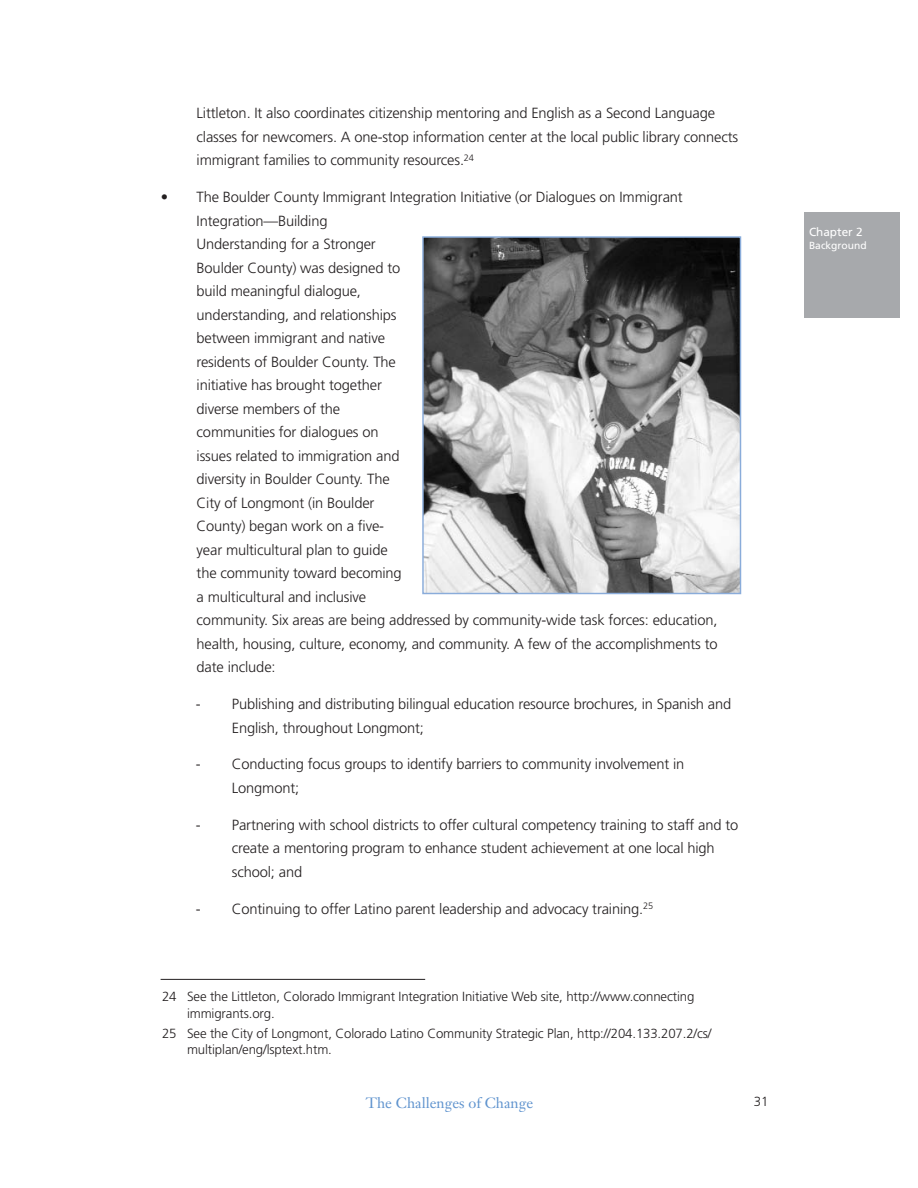
<style>
.page{position:relative;width:918px;height:1188px;background:#fff}
.page>*{position:absolute;margin:0;border:0;box-sizing:border-box;transform-origin:0 0}
.t1{font:300 14.7px/23.5px "Frutiger";letter-spacing:-.01em;color:#231f20}
.t2{font:14.7px "Janson Text";color:#5f93ce}
.t3{font:300 13.2px/16.2px "Frutiger";letter-spacing:-.01em;color:#231f20}
.t4{font:11.7px "Frutiger";color:#fff}
.t5{font:10.35px "Frutiger";color:#fff}
</style>
<div class="page">
<div style="left:805px;top:212px;width:95px;height:106px;background:#a7a9ac"></div>
<hr style="left:161px;top:979px;width:264px;height:1px;background:#231f20">
<img style="left:424px;top:238px;width:315px;height:354px">
<div style="left:422px;top:236px;width:319px;height:358px;border:1px solid #8aacda"></div>
<p class="t1" style="left:197px;top:102px;width:543px">Littleton. It also coordinates citizenship mentoring and English as a Second Language classes for newcomers. A one-stop information center at the local public library connects immigrant families to community resources.<sup>24</sup></p>
<p class="t1" style="left:197px;top:186px;width:523px;text-indent:-36px">• The Boulder County Immigrant Integration Initiative (or Dialogues on Immigrant Integration—Building<br>Understanding for a Stronger<br>Boulder County) was designed to<br>build meaningful dialogue,<br>understanding, and relationships<br>between immigrant and native<br>residents of Boulder County. The<br>initiative has brought together<br>diverse members of the<br>communities for dialogues on<br>issues related to immigration and<br>diversity in Boulder County. The<br>City of Longmont (in Boulder<br>County) began work on a five-<br>year multicultural plan to guide<br>the community toward becoming<br>a multicultural and inclusive<br>community. Six areas are being addressed by community-wide task forces: education, health, housing, culture, economy, and community. A few of the accomplishments to date include:</p>
<p class="t1" style="left:232px;top:693px;width:501px;text-indent:-36px">- Publishing and distributing bilingual education resource brochures, in Spanish and<br>English, throughout Longmont;</p>
<p class="t1" style="left:232px;top:754px;width:454px;text-indent:-36px">- Conducting focus groups to identify barriers to community involvement in<br>Longmont;</p>
<p class="t1" style="left:232px;top:814px;width:508px;text-indent:-36px">- Partnering with school districts to offer cultural competency training to staff and to create a mentoring program to enhance student achievement at one local high school; and</p>
<p class="t1" style="left:196px;top:898px;width:459px">- Continuing to offer Latino parent leadership and advocacy training.<sup>25</sup></p>
<p class="t3" style="left:187px;top:990px;width:509px;text-indent:-25px">24 See the Littleton, Colorado Immigrant Integration Initiative Web site, http://www.connecting immigrants.org.</p>
<p class="t3" style="left:187px;top:1026px;width:526px;text-indent:-25px">25 See the City of Longmont, Colorado Latino Community Strategic Plan, http://204.133.207.2/cs/ multiplan/eng/lsptext.htm.</p>
<p class="t2" style="left:366px;top:1097px;width:169px">The Challenges of Change</p>
<p class="t3" style="left:754px;top:1095px;width:16px">31</p>
<p class="t4" style="left:809px;top:227px;width:55px">Chapter 2</p>
<p class="t5" style="left:809px;top:241px;width:59px">Background</p>
</div>
